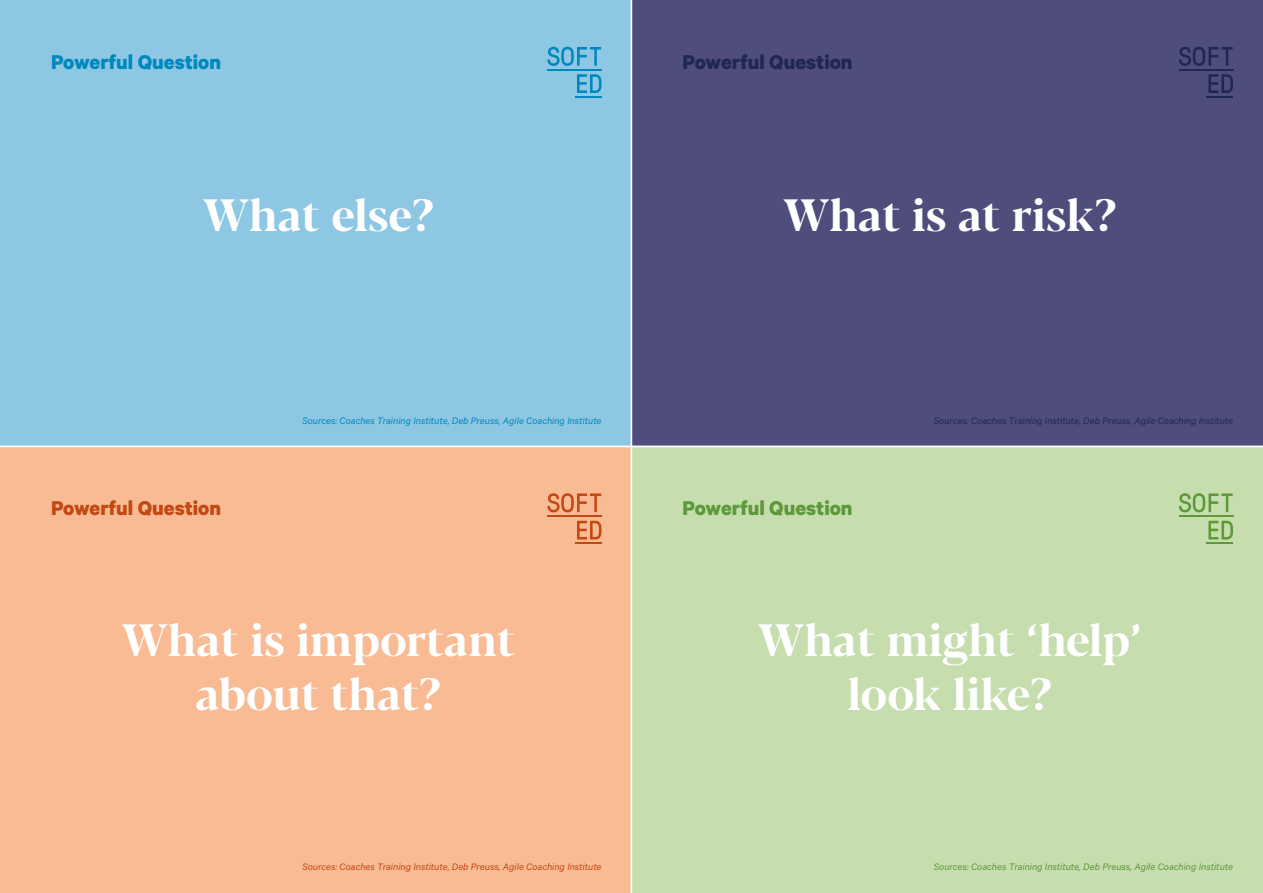
<style>
.page{position:relative;width:1263px;height:893px;background:#fff}
.page>*{position:absolute;margin:0;border:0;box-sizing:border-box;transform-origin:0 0}
.t1{font:700 45px/54px "Blacker Display";color:#fff;text-align:center}
.t2{font:700 22.5px "Calibre";color:#0088be}
.t3{font:700 22.5px "Calibre";color:#202851}
.t4{font:700 22.5px "Calibre";color:#c34811}
.t5{font:700 22.5px "Calibre";color:#5d983a}
.t6{font:italic 10.65px "Calibre";color:#0088be}
.t7{font:italic 10.65px "Calibre";color:#202851}
.t8{font:italic 10.65px "Calibre";color:#c34811}
.t9{font:italic 10.65px "Calibre";color:#5d983a}
</style>
<div class="page">
<div style="left:0;top:0;width:631px;height:446px;background:#8dc7e4"></div>
<hr style="left:547px;top:69px;width:54px;height:1px;background:#0088be">
<hr style="left:575px;top:96px;width:26px;height:2px;background:#0088be">
<svg style="left:547px;top:47px;width:54px;height:19px"></svg>
<svg style="left:577px;top:74px;width:24px;height:19px"></svg>
<div style="left:632px;top:0;width:631px;height:446px;background:#4e4d7b"></div>
<hr style="left:1179px;top:69px;width:54px;height:1px;background:#202851">
<hr style="left:1207px;top:96px;width:26px;height:2px;background:#202851">
<svg style="left:1179px;top:47px;width:54px;height:19px"></svg>
<svg style="left:1208px;top:74px;width:25px;height:19px"></svg>
<div style="left:0;top:447px;width:631px;height:446px;background:#f8bb94"></div>
<hr style="left:547px;top:515px;width:54px;height:2px;background:#c34811">
<hr style="left:575px;top:542px;width:26px;height:2px;background:#c34811">
<svg style="left:547px;top:493px;width:54px;height:19px"></svg>
<svg style="left:577px;top:521px;width:24px;height:18px"></svg>
<div style="left:632px;top:447px;width:631px;height:446px;background:#c6ddae"></div>
<hr style="left:1179px;top:515px;width:54px;height:2px;background:#5d9839">
<hr style="left:1207px;top:542px;width:26px;height:2px;background:#5d9839">
<svg style="left:1179px;top:493px;width:54px;height:19px"></svg>
<svg style="left:1208px;top:521px;width:25px;height:18px"></svg>
<p class="t2" style="left:51px;top:48px;width:172px">Powerful Question</p>
<p class="t3" style="left:682px;top:48px;width:172px">Powerful Question</p>
<p class="t1" style="left:202px;top:190px;width:233px">What else?</p>
<p class="t1" style="left:783px;top:190px;width:335px">What is at risk?</p>
<p class="t6" style="left:302px;top:414px;width:301px">Sources: Coaches Training Institute, Deb Preuss, Agile Coaching Institute</p>
<p class="t7" style="left:934px;top:414px;width:301px">Sources: Coaches Training Institute, Deb Preuss, Agile Coaching Institute</p>
<p class="t4" style="left:51px;top:494px;width:172px">Powerful Question</p>
<p class="t5" style="left:682px;top:494px;width:172px">Powerful Question</p>
<p class="t1" style="left:121px;top:616px;width:395px">What is important about that?</p>
<p class="t1" style="left:757px;top:616px;width:386px">What might ‘help’ look like?</p>
<p class="t8" style="left:302px;top:861px;width:301px">Sources: Coaches Training Institute, Deb Preuss, Agile Coaching Institute</p>
<p class="t9" style="left:934px;top:861px;width:301px">Sources: Coaches Training Institute, Deb Preuss, Agile Coaching Institute</p>
</div>
